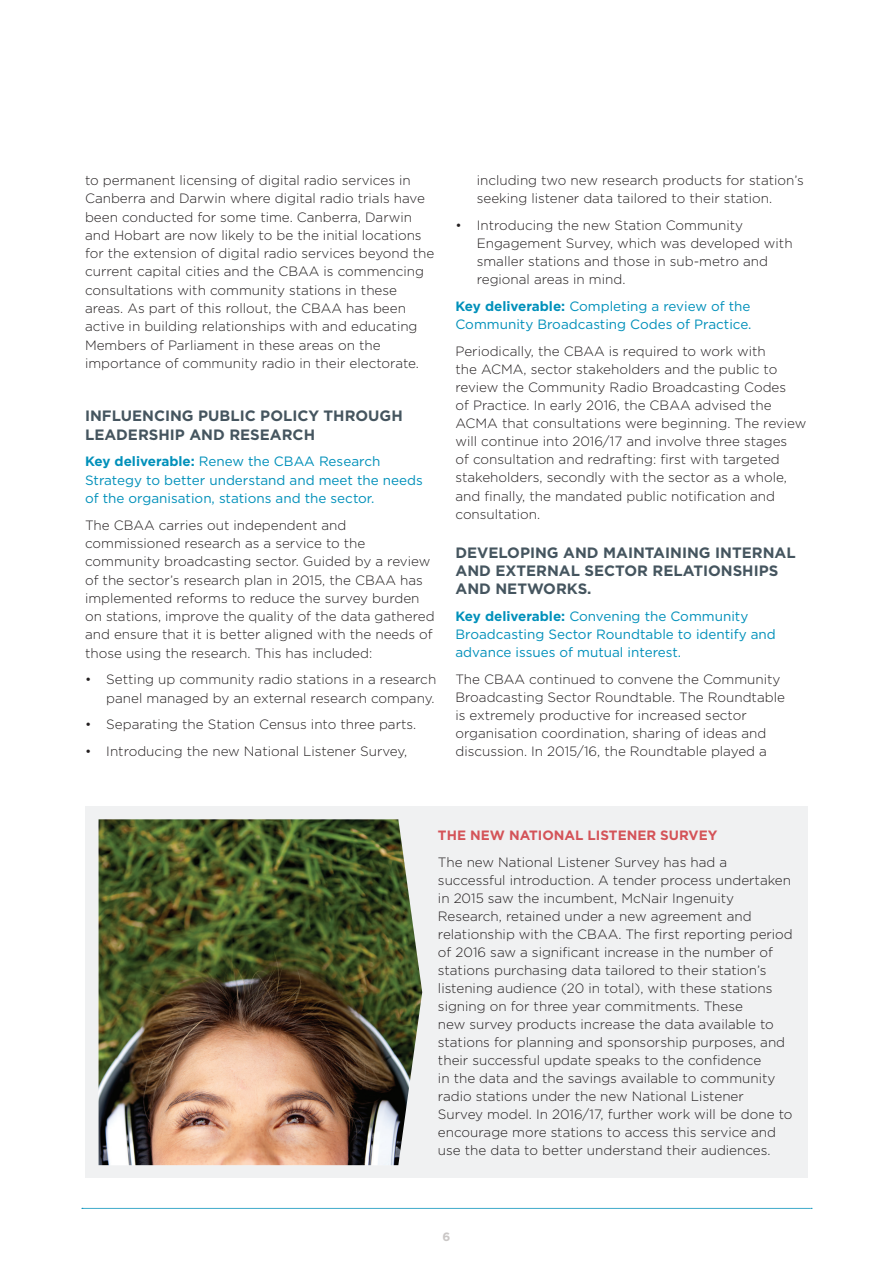
<style>
.page{position:relative;width:893px;height:1263px;background:#fff}
.page>*{position:absolute;margin:0;border:0;box-sizing:border-box;transform-origin:0 0}
.t1{font:700 15px/18.1px "Gotham";color:#45555f}
.t2{font:300 13.5px/18.3px "Gotham";color:#231f20}
.t3{font:13.5px/18.1px "Gotham";color:#0090ba}
.t4{font:700 13.5px "Gotham";color:#d45358}
.t5{font:700 12px "Gotham";color:#cac7c6}
.s1{font-weight:700}
</style>
<div class="page">
<svg style="left:82px;top:1208px;width:730px;height:1px"></svg>
<div style="left:85px;top:806px;width:723px;height:372px;background:#f0f1f2"></div>
<img style="left:99px;top:819px;width:323px;height:346px">
<p class="t2" style="left:85px;top:171px;width:351px">to permanent licensing of digital radio services in Canberra and Darwin where digital radio trials have been conducted for some time. Canberra, Darwin and Hobart are now likely to be the initial locations for the extension of digital radio services beyond the current capital cities and the CBAA is commencing consultations with community stations in these areas. As part of this rollout, the CBAA has been active in building relationships with and educating Members of Parliament in these areas on the importance of community radio in their electorate.</p>
<p class="t1" style="left:85px;top:407px;width:319px">INFLUENCING PUBLIC POLICY THROUGH<br>LEADERSHIP AND RESEARCH</p>
<p class="t3" style="left:85px;top:452px;width:339px"><span class="s1">Key deliverable:</span> Renew the CBAA Research<br>Strategy to better understand and meet the needs of the organisation, stations and the sector.</p>
<p class="t2" style="left:85px;top:515px;width:351px">The CBAA carries out independent and commissioned research as a service to the community broadcasting sector. Guided by a review of the sector’s research plan in 2015, the CBAA has implemented reforms to reduce the survey burden on stations, improve the quality of the data gathered and ensure that it is better aligned with the needs of those using the research. This has included:</p>
<p class="t2" style="left:85px;top:670px;width:353px;text-align:right">• Setting up community radio stations in a research panel managed by an external research company.</p>
<p class="t2" style="left:85px;top:715px;width:333px">• Separating the Station Census into three parts.</p>
<p class="t2" style="left:85px;top:742px;width:324px">• Introducing the new National Listener Survey,</p>
<p class="t2" style="left:477px;top:171px;width:328px">including two new research products for station’s seeking listener data tailored to their station.</p>
<p class="t2" style="left:477px;top:216px;width:317px;text-indent:-21px">• Introducing the new Station Community Engagement Survey, which was developed with smaller stations and those in sub-metro and regional areas in mind.</p>
<p class="t3" style="left:455px;top:297px;width:298px"><span class="s1">Key deliverable:</span> Completing a review of the<br>Community Broadcasting Codes of Practice.</p>
<p class="t2" style="left:455px;top:341px;width:352px">Periodically, the CBAA is required to work with<br>the ACMA, sector stakeholders and the public to review the Community Radio Broadcasting Codes<br>of Practice. In early 2016, the CBAA advised the ACMA that consultations were beginning. The review will continue into 2016/17 and involve three stages<br>of consultation and redrafting: first with targeted stakeholders, secondly with the sector as a whole, and finally, the mandated public notification and consultation.</p>
<p class="t1" style="left:455px;top:544px;width:342px">DEVELOPING AND MAINTAINING INTERNAL<br>AND EXTERNAL SECTOR RELATIONSHIPS<br>AND NETWORKS.</p>
<p class="t3" style="left:455px;top:607px;width:322px"><span class="s1">Key deliverable:</span> Convening the Community<br>Broadcasting Sector Roundtable to identify and advance issues of mutual interest.</p>
<p class="t2" style="left:455px;top:669px;width:331px">The CBAA continued to convene the Community Broadcasting Sector Roundtable. The Roundtable is extremely productive for increased sector organisation coordination, sharing of ideas and discussion. In 2015/16, the Roundtable played a</p>
<p class="t4" style="left:438px;top:827px;width:281px">THE NEW NATIONAL LISTENER SURVEY</p>
<p class="t2" style="left:438px;top:853px;width:356px">The new National Listener Survey has had a successful introduction. A tender process undertaken in 2015 saw the incumbent, McNair Ingenuity Research, retained under a new agreement and relationship with the CBAA. The first reporting period of 2016 saw a significant increase in the number of stations purchasing data tailored to their station’s listening audience (20 in total), with these stations signing on for three year commitments. These<br>new survey products increase the data available to stations for planning and sponsorship purposes, and their successful update speaks to the confidence<br>in the data and the savings available to community radio stations under the new National Listener<br>Survey model. In 2016/17, further work will be done to encourage more stations to access this service and use the data to better understand their audiences.</p>
<p class="t5" style="left:442px;top:1228px;width:9px">6</p>
</div>
